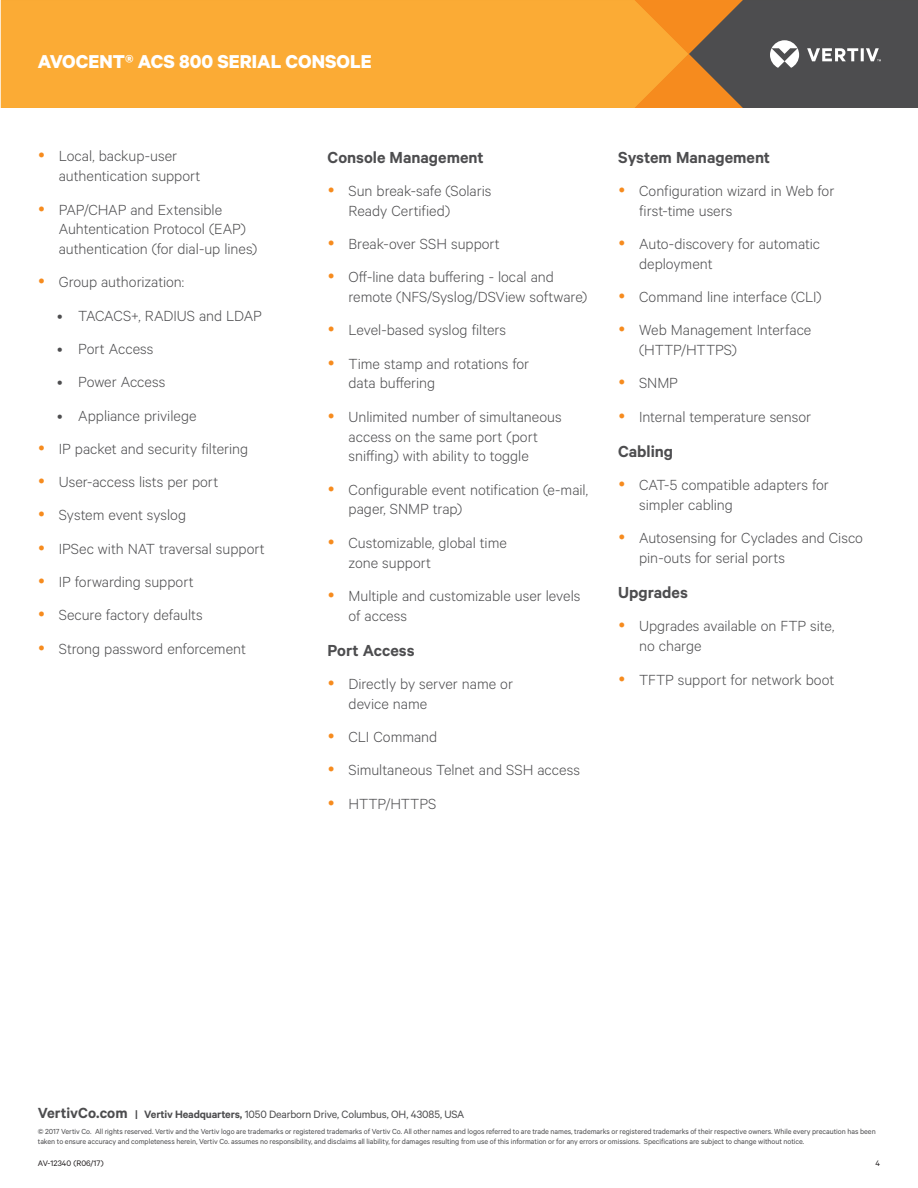
<style>
.page{position:relative;width:918px;height:1188px;background:#fff}
.page>*{position:absolute;margin:0;border:0;box-sizing:border-box;transform-origin:0 0}
.t1{font:700 21px "Calibre";color:#fff}
.t2{font:600 18px "Calibre";color:#4d4d4f}
.t3{font:300 16.5px/33.3px "Calibre";color:#4d4d4f}
.t4{font:12px "Calibre";letter-spacing:-.015em;color:#4d4d4f}
.t5{font:9px "Calibre";color:#231f20}
.t6{font:8.25px/9.8px "Calibre";letter-spacing:-.01em;color:#4d4d4f}
.s1{font-weight:600;font-size:16.5px}
.s2{font-weight:600}
</style>
<div class="page">
<div style="left:1px;top:0;width:634px;height:108px;background:#fbab35"></div>
<svg style="left:635px;top:0;width:283px;height:108px;background:#836748"></svg>
<p class="t1" style="left:38px;top:48px;width:335px">AVOCENT® ACS 800 SERIAL CONSOLE</p>
<p class="t3" style="left:59px;top:146px;width:143px;line-height:19.8px">Local, backup-user authentication support</p>
<p class="t3" style="left:59px;top:199px;width:200px;line-height:19.8px">PAP/CHAP and Extensible<br>Auhtentication Protocol (EAP) authentication (for dial-up lines)</p>
<p class="t3" style="left:59px;top:265px;width:127px">Group authorization:</p>
<p class="t3" style="left:57px;top:298px;width:206px">• TACACS+, RADIUS and LDAP</p>
<p class="t3" style="left:57px;top:331px;width:98px">• Port Access</p>
<p class="t3" style="left:57px;top:365px;width:110px">• Power Access</p>
<p class="t3" style="left:57px;top:398px;width:209px">• Appliance privilege<br>IP packet and security filtering<br>User-access lists per port<br>System event syslog<br>IPSec with NAT traversal support<br>IP forwarding support<br>Secure factory defaults<br>Strong password enforcement</p>
<p class="t2" style="left:328px;top:146px;width:158px">Console Management</p>
<p class="t3" style="left:349px;top:180px;width:144px;line-height:19.8px">Sun break-safe (Solaris<br>Ready Certified)</p>
<p class="t3" style="left:349px;top:226px;width:207px">Break-over SSH support<br>Off-line data buffering - local and</p>
<p class="t3" style="left:349px;top:280px;width:240px">remote (NFS/Syslog/DSView software)<br>Level-based syslog filters<br>Time stamp and rotations for</p>
<p class="t3" style="left:349px;top:366px;width:215px">data buffering<br>Unlimited number of simultaneous</p>
<p class="t3" style="left:349px;top:426px;width:191px;line-height:19.8px">access on the same port (port sniffing) with ability to toggle</p>
<p class="t3" style="left:349px;top:479px;width:241px;line-height:19.8px">Configurable event notification (e-mail, pager, SNMP trap)</p>
<p class="t3" style="left:349px;top:532px;width:160px;line-height:19.8px">Customizable, global time zone support</p>
<p class="t3" style="left:349px;top:585px;width:233px;line-height:19.8px">Multiple and customizable user levels of access</p>
<p class="t2" style="left:328px;top:639px;width:88px">Port Access</p>
<p class="t3" style="left:349px;top:673px;width:166px;line-height:19.8px">Directly by server name or device name</p>
<p class="t3" style="left:349px;top:720px;width:233px">CLI Command<br>Simultaneous Telnet and SSH access<br>HTTP/HTTPS</p>
<p class="t2" style="left:618px;top:146px;width:154px">System Management</p>
<p class="t3" style="left:639px;top:180px;width:197px;line-height:19.8px">Configuration wizard in Web for first-time users</p>
<p class="t3" style="left:639px;top:233px;width:183px;line-height:19.8px">Auto-discovery for automatic deployment</p>
<p class="t3" style="left:639px;top:280px;width:184px">Command line interface (CLI)<br>Web Management Interface</p>
<p class="t3" style="left:639px;top:333px;width:173px">(HTTP/HTTPS)<br>SNMP<br>Internal temperature sensor</p>
<p class="t2" style="left:618px;top:441px;width:56px">Cabling</p>
<p class="t3" style="left:639px;top:474px;width:191px;line-height:19.8px">CAT-5 compatible adapters for simpler cabling</p>
<p class="t3" style="left:639px;top:527px;width:225px;line-height:19.8px">Autosensing for Cyclades and Cisco pin-outs for serial ports</p>
<p class="t2" style="left:618px;top:582px;width:71px">Upgrades</p>
<p class="t3" style="left:639px;top:616px;width:197px;line-height:19.8px">Upgrades available on FTP site, no charge</p>
<p class="t3" style="left:639px;top:662px;width:197px">TFTP support for network boot</p>
<p class="t4" style="left:38px;top:1107px;width:428px"><span class="s1">VertivCo.com</span> <span class="s2">| Vertiv Headquarters,</span> 1050 Dearborn Drive, Columbus, OH, 43085, USA</p>
<p class="t6" style="left:38px;top:1126px;width:839px">© 2017 Vertiv Co. All rights reserved. Vertiv and the Vertiv logo are trademarks or registered trademarks of Vertiv Co. All other names and logos referred to are trade names, trademarks or registered trademarks of their respective owners. While every precaution has been taken to ensure accuracy and completeness herein, Vertiv Co. assumes no responsibility, and disclaims all liability, for damages resulting from use of this information or for any errors or omissions. Specifications are subject to change without notice.</p>
<p class="t5" style="left:38px;top:1158px;width:67px">AV-12340 (R06/17)</p>
<p class="t5" style="left:876px;top:1158px;width:6px">4</p>
</div>
